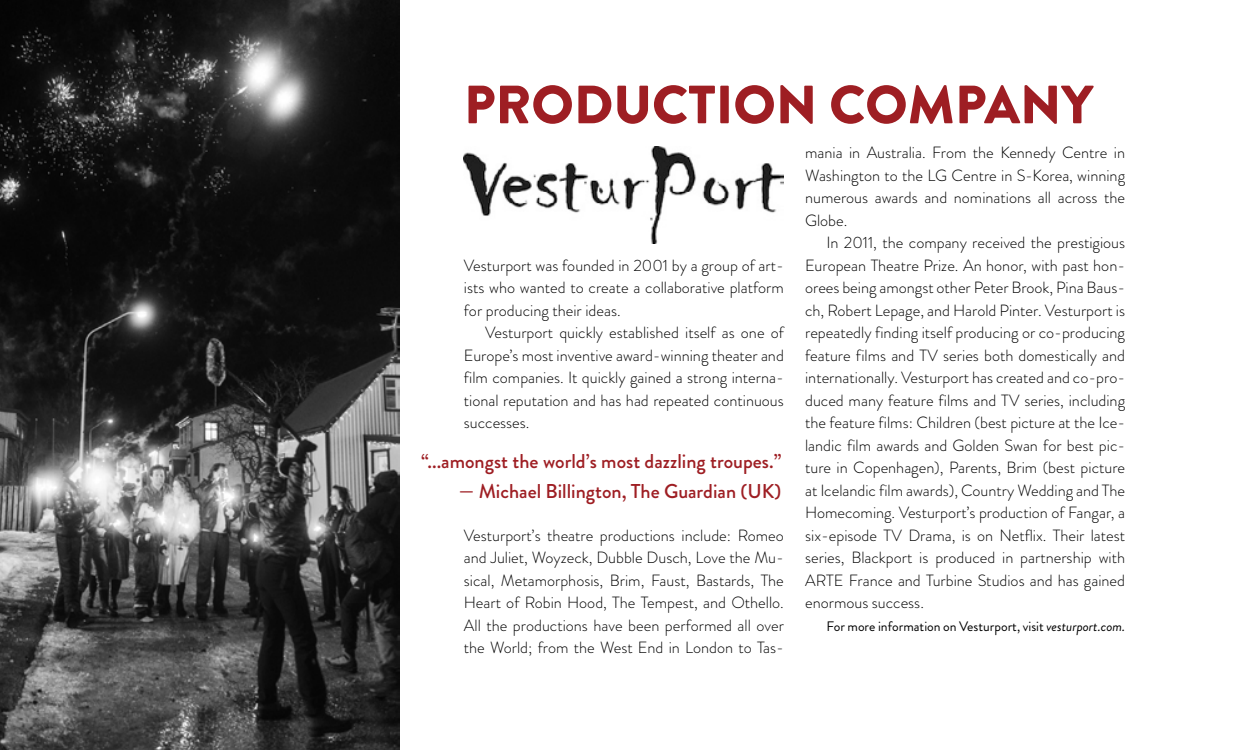
<style>
.page{position:relative;width:1250px;height:750px;background:#fff}
.page>*{position:absolute;margin:0;border:0;box-sizing:border-box;transform-origin:0 0}
.Header_span{font:900 53.75px "Brandon Grotesque";color:#9e1e23}
.Meginmal{font:500 20px "Brandon Grotesque";color:#9e1e23}
.Meginmal-2{font:300 16.25px/22.5px "Brandon Grotesque";color:#000;text-align:justify}
.Meginmal2{font:300 16.25px/22.5px "Brandon Grotesque";color:#000;text-align:justify}
.Meginmal-3{font:13.75px "Brandon Grotesque";color:#000}
.s1{font-style:italic}
</style>
<div class="page">
<img style="left:464px;top:146px;width:320px;height:98px">
<img style="left:0;top:0;width:400px;height:750px">
<p class="Header_span" style="left:464px;top:67px;width:631px">PRODUCTION COMPANY</p>
<p class="Meginmal2" style="left:464px;top:254px;width:322px">Vesturport was founded in 2001 by a group of art&shy;ists who wanted to create a collaborative platform for producing their ideas.</p>
<p class="Meginmal-2" style="left:464px;top:322px;width:322px;text-indent:21px">Vesturport quickly established itself as one of Europe’s most inventive award-winning theater and film companies. It quickly gained a strong interna&shy;tional reputation and has had repeated continuous successes.</p>
<p class="Meginmal" style="left:421px;top:448px;width:362px">“...amongst the world’s most dazzling troupes.”</p>
<p class="Meginmal" style="left:459px;top:478px;width:324px">— Michael Billington, The Guardian (UK)</p>
<p class="Meginmal2" style="left:464px;top:524px;width:322px">Vesturport’s theatre productions include: Romeo and Juliet, Woyzeck, Dubble Dusch, Love the Mu&shy;sical, Metamorphosis, Brim, Faust, Bastards, The Heart of Robin Hood, The Tempest, and Othello.<br>All the productions have been performed all over the World; from the West End in London to Tas-</p>
<p class="Meginmal2" style="left:805px;top:142px;width:322px">mania in Australia. From the Kennedy Centre in Washington to the LG Centre in S-Korea, winning numerous awards and nominations all across the Globe.</p>
<p class="Meginmal-2" style="left:805px;top:232px;width:322px;text-indent:21px">In 2011, the company received the prestigious European Theatre Prize. An honor, with past hon&shy;orees being amongst other Peter Brook, Pina Baus&shy;ch, Robert Lepage, and Harold Pinter. Vesturport is repeatedly finding itself producing or co-producing feature films and TV series both domestically and internationally. Vesturport has created and co-pro&shy;duced many feature films and TV series, including the feature films: Children (best picture at the Ice&shy;landic film awards and Golden Swan for best pic&shy;ture in Copenhagen), Parents, Brim (best picture at Icelandic film awards), Country Wedding and The Homecoming. Vesturport’s production of Fangar, a six-episode TV Drama, is on Netflix. Their latest series, Blackport is produced in partnership with ARTE France and Turbine Studios and has gained enormous success.</p>
<p class="Meginmal-3" style="left:826px;top:617px;width:300px">For more information on Vesturport, visit <span class="s1">vesturport.com.</span></p>
</div>
